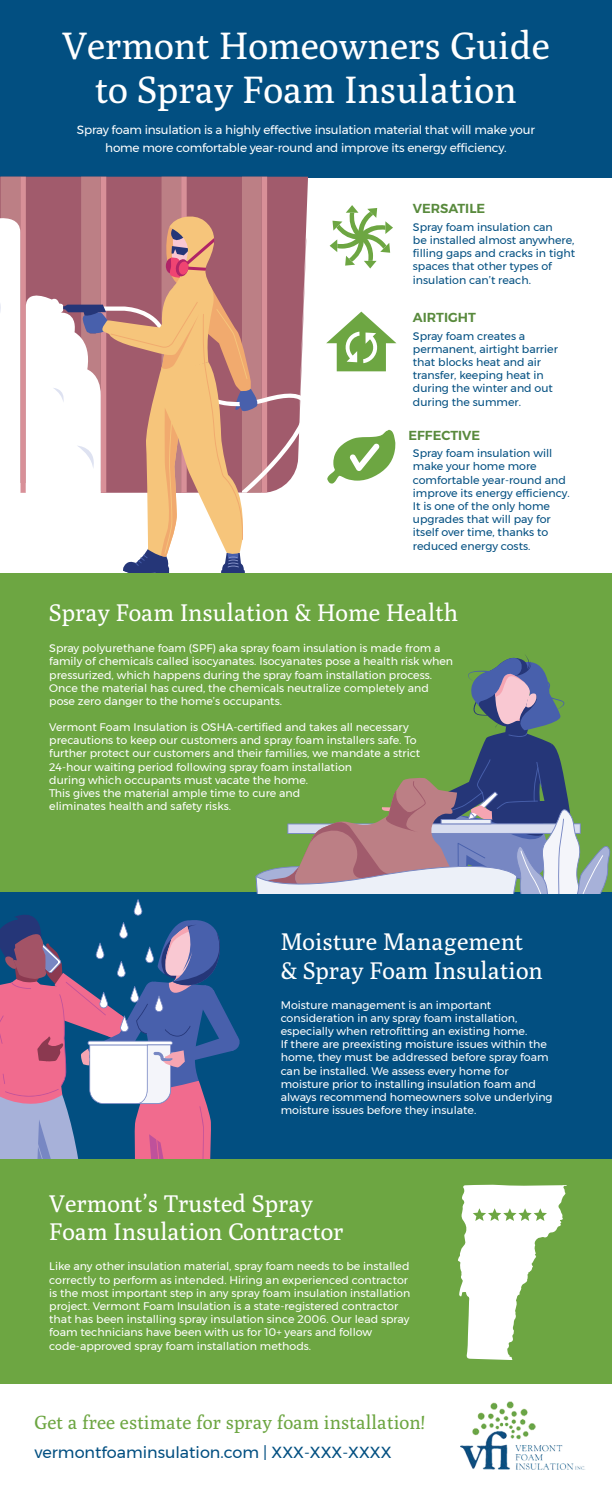
<style>
.page{position:relative;width:612px;height:1493px;background:#fff}
.page>*{position:absolute;margin:0;border:0;box-sizing:border-box;transform-origin:0 0}
.t1{font:38px/44px "Poly";color:#fff;text-align:center}
.t2{font:24px/28.8px "Poly";color:#fff}
.t3{font:19px "Poly";color:#6da642}
.t4{font:16px "Montserrat";color:#024f81}
.t5{font:600 13px "Montserrat";color:#598a3d}
.t6{font:12px/18px "Montserrat";letter-spacing:-.015em;color:#fff;text-align:center}
.t7{font:11px/13.2px "Montserrat";color:#fff}
.t8{font:11px/13.2px "Montserrat";color:#024f81}
</style>
<div class="page">
<div style="left:0;top:0;width:612px;height:178px;background:#024f81"></div>
<img style="left:461px;top:1401px;width:124px;height:68px">
<svg style="left:326px;top:312px;width:70px;height:59px"></svg>
<svg style="left:330px;top:205px;width:63px;height:63px"></svg>
<svg style="left:327px;top:430px;width:68px;height:53px"></svg>
<svg style="left:0;top:176px;width:308px;height:130px;background:#a06374"></svg>
<svg style="left:267px;top:306px;width:37px;height:187px;fill:#a15b6c"></svg>
<svg style="left:0;top:177px;width:267px;height:396px"></svg>
<div style="left:0;top:573px;width:612px;height:320px;background:#6da642"></div>
<div style="left:0;top:1157px;width:612px;height:226px;background:#6da642"></div>
<div style="left:0;top:892px;width:612px;height:266px;background:#024f81"></div>
<svg style="left:256px;top:655px;width:355px;height:238px"></svg>
<svg style="left:0;top:899px;width:240px;height:259px"></svg>
<svg style="left:458px;top:1184px;width:109px;height:176px"></svg>
<h1 class="t1" style="left:62px;top:26px;width:489px">Vermont Homeowners Guide to Spray Foam Insulation</h1>
<p class="t6" style="left:77px;top:121px;width:460px">Spray foam insulation is a highly effective insulation material that will make your home more comfortable year-round and improve its energy efficiency.</p>
<p class="t5" style="left:413px;top:201px;width:74px">VERSATILE</p>
<p class="t8" style="left:413px;top:221px;width:164px">Spray foam insulation can<br>be installed almost anywhere, filling gaps and cracks in tight spaces that other types of insulation can’t reach.</p>
<p class="t5" style="left:413px;top:310px;width:64px">AIRTIGHT</p>
<p class="t8" style="left:413px;top:330px;width:146px">Spray foam creates a permanent, airtight barrier that blocks heat and air transfer, keeping heat in during the winter and out during the summer.</p>
<p class="t5" style="left:409px;top:427px;width:73px">EFFECTIVE</p>
<p class="t8" style="left:413px;top:448px;width:158px">Spray foam insulation will make your home more comfortable year-round and improve its energy efficiency.<br>It is one of the only home upgrades that will pay for itself over time, thanks to reduced energy costs.</p>
<h2 class="t2" style="left:49px;top:600px;width:410px">Spray Foam Insulation &amp; Home Health</h2>
<p class="t7" style="left:49px;top:642px;width:405px">Spray polyurethane foam (SPF) aka spray foam insulation is made from a family of chemicals called isocyanates. Isocyanates pose a health risk when pressurized, which happens during the spray foam installation process.<br>Once the material has cured, the chemicals neutralize completely and pose zero danger to the home’s occupants.</p>
<p class="t7" style="left:49px;top:720px;width:372px">Vermont Foam Insulation is OSHA-certified and takes all necessary precautions to keep our customers and spray foam installers safe. To further protect our customers and their families, we mandate a strict 24-hour waiting period following spray foam installation<br>during which occupants must vacate the home.<br>This gives the material ample time to cure and<br>eliminates health and safety risks.</p>
<h2 class="t2" style="left:281px;top:929px;width:264px">Moisture Management &amp; Spray Foam Insulation</h2>
<p class="t7" style="left:281px;top:999px;width:273px">Moisture management is an important consideration in any spray foam installation, especially when retrofitting an existing home.<br>If there are preexisting moisture issues within the home, they must be addressed before spray foam can be installed. We assess every home for moisture prior to installing insulation foam and always recommend homeowners solve underlying moisture issues before they insulate.</p>
<h2 class="t2" style="left:49px;top:1190px;width:296px">Vermont’s Trusted Spray<br>Foam Insulation Contractor</h2>
<p class="t7" style="left:49px;top:1261px;width:363px">Like any other insulation material, spray foam needs to be installed correctly to perform as intended. Hiring an experienced contractor is the most important step in any spray foam insulation installation project. Vermont Foam Insulation is a state-registered contractor that has been installing spray insulation since 2006. Our lead spray foam technicians have been with us for 10+ years and follow code-approved spray foam installation methods.</p>
<h3 class="t3" style="left:35px;top:1414px;width:392px">Get a free estimate for spray foam installation!</h3>
<h3 class="t4" style="left:35px;top:1440px;width:359px">vermontfoaminsulation.com | XXX-XXX-XXXX</h3>
</div>
